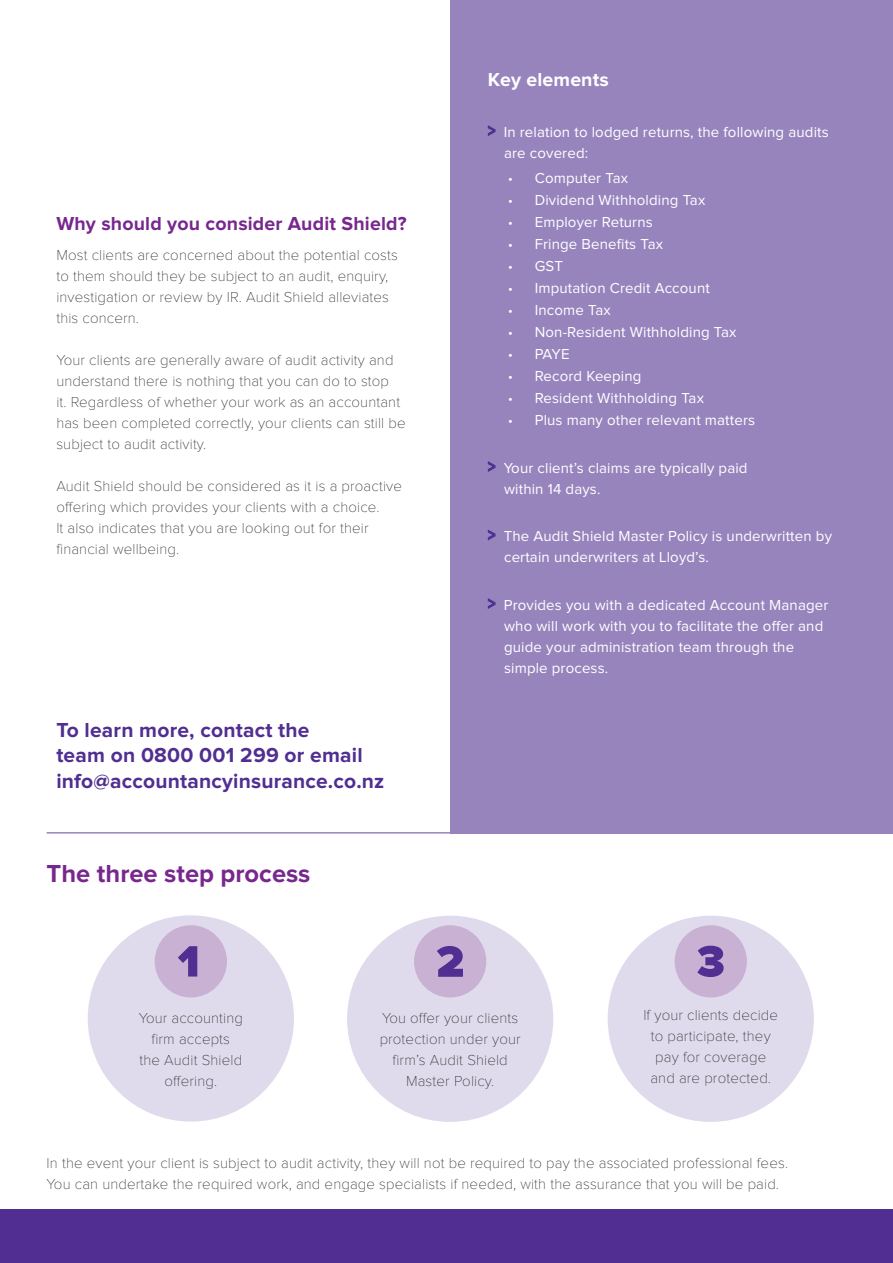
<style>
.page{position:relative;width:893px;height:1263px;background:#fff}
.page>*{position:absolute;margin:0;border:0;box-sizing:border-box;transform-origin:0 0}
.t1{font:700 25.5px "Proxima Nova";color:#77278d}
.t2{font:700 21px/25.5px "Proxima Nova";letter-spacing:.01em;color:#502e92}
.t3{font:700 19.5px "Proxima Nova";letter-spacing:.01em;color:#77278d}
.t4{font:700 19.5px "Proxima Nova";letter-spacing:.01em;color:#fff}
.t5{font:100 15px/21px "Proxima Nova T";letter-spacing:.01em;color:#231f20}
.t6{font:15px/21px "Proxima Nova";letter-spacing:.01em;color:#fff}
.s1{font-weight:700;font-size:18.75px;color:#502e92}
.s2{font-family:"Proxima Nova T";font-weight:100}
</style>
<div class="page">
<div style="left:450px;top:0;width:443px;height:833px;background:#9784bd"></div>
<div style="left:608px;top:916px;width:206px;height:206px;background:#e0dbec;border-radius:50%"></div>
<div style="left:347px;top:916px;width:206px;height:206px;background:#e0dbec;border-radius:50%"></div>
<div style="left:88px;top:915px;width:206px;height:206px;background:#e0dbec;border-radius:50%"></div>
<div style="left:155px;top:925px;width:72px;height:72px;background:#c9b1d4;border-radius:50%"></div>
<svg style="left:178px;top:946px;width:19px;height:30px"></svg>
<div style="left:414px;top:925px;width:72px;height:72px;background:#c9b1d4;border-radius:50%"></div>
<svg style="left:437px;top:946px;width:26px;height:31px"></svg>
<div style="left:675px;top:925px;width:72px;height:72px;background:#c9b1d4;border-radius:50%"></div>
<svg style="left:697px;top:946px;width:27px;height:31px"></svg>
<div style="left:0;top:1210px;width:893px;height:53px;background:#502e92"></div>
<hr style="left:47px;top:832px;width:846px;height:1px;background:#9784bd">
<p class="t3" style="left:56px;top:212px;width:352px">Why should you consider Audit Shield?</p>
<p class="t5" style="left:56px;top:244px;width:343px">Most clients are concerned about the potential costs to them should they be subject to an audit, enquiry, investigation or review by IR. Audit Shield alleviates this concern.</p>
<p class="t5" style="left:56px;top:349px;width:351px">Your clients are generally aware of audit activity and understand there is nothing that you can do to stop<br>it. Regardless of whether your work as an accountant has been completed correctly, your clients can still be subject to audit activity.</p>
<p class="t5" style="left:56px;top:475px;width:347px">Audit Shield should be considered as it is a proactive offering which provides your clients with a choice.<br>It also indicates that you are looking out for their financial wellbeing.</p>
<p class="t2" style="left:56px;top:717px;width:329px">To learn more, contact the<br>team on 0800 001 299 or email info@accountancyinsurance.co.nz</p>
<p class="t1" style="left:47px;top:858px;width:265px">The three step process</p>
<p class="t4" style="left:488px;top:69px;width:122px">Key elements</p>
<p class="t6" style="left:504px;top:122px;width:326px;text-indent:-16px"><span class="s1">&gt;</span> In relation to lodged returns, the following audits are covered:</p>
<p class="t6" style="left:508px;top:168px;width:122px"><span class="s2">•</span> Computer Tax</p>
<p class="t6" style="left:508px;top:190px;width:199px"><span class="s2">•</span> Dividend Withholding Tax</p>
<p class="t6" style="left:508px;top:212px;width:147px"><span class="s2">•</span> Employer Returns</p>
<p class="t6" style="left:508px;top:234px;width:157px"><span class="s2">•</span> Fringe Benefits Tax</p>
<p class="t6" style="left:508px;top:256px;width:57px"><span class="s2">•</span> GST</p>
<p class="t6" style="left:508px;top:278px;width:204px"><span class="s2">•</span> Imputation Credit Account</p>
<p class="t6" style="left:508px;top:300px;width:105px"><span class="s2">•</span> Income Tax</p>
<p class="t6" style="left:508px;top:322px;width:230px"><span class="s2">•</span> Non-Resident Withholding Tax</p>
<p class="t6" style="left:508px;top:344px;width:63px"><span class="s2">•</span> PAYE</p>
<p class="t6" style="left:508px;top:366px;width:135px"><span class="s2">•</span> Record Keeping</p>
<p class="t6" style="left:508px;top:388px;width:198px"><span class="s2">•</span> Resident Withholding Tax</p>
<p class="t6" style="left:508px;top:410px;width:249px"><span class="s2">•</span> Plus many other relevant matters</p>
<p class="t6" style="left:504px;top:458px;width:245px;text-indent:-16px"><span class="s1">&gt;</span> Your client’s claims are typically paid within 14 days.</p>
<p class="t6" style="left:504px;top:526px;width:329px;text-indent:-16px"><span class="s1">&gt;</span> The Audit Shield Master Policy is underwritten by certain underwriters at Lloyd’s.</p>
<p class="t6" style="left:504px;top:595px;width:326px;text-indent:-16px"><span class="s1">&gt;</span> Provides you with a dedicated Account Manager who will work with you to facilitate the offer and guide your administration team through the simple process.</p>
<p class="t5" style="left:139px;top:1007px;width:106px;text-align:center">Your accounting firm accepts<br>the Audit Shield offering.</p>
<p class="t5" style="left:380px;top:1007px;width:143px;text-align:center">You offer your clients protection under your firm’s Audit Shield<br>Master Policy.</p>
<p class="t5" style="left:643px;top:1004px;width:136px;text-align:center">If your clients decide to participate, they pay for coverage and are protected.</p>
<p class="t5" style="left:47px;top:1152px;width:743px">In the event your client is subject to audit activity, they will not be required to pay the associated professional fees.<br>You can undertake the required work, and engage specialists if needed, with the assurance that you will be paid.</p>
</div>
